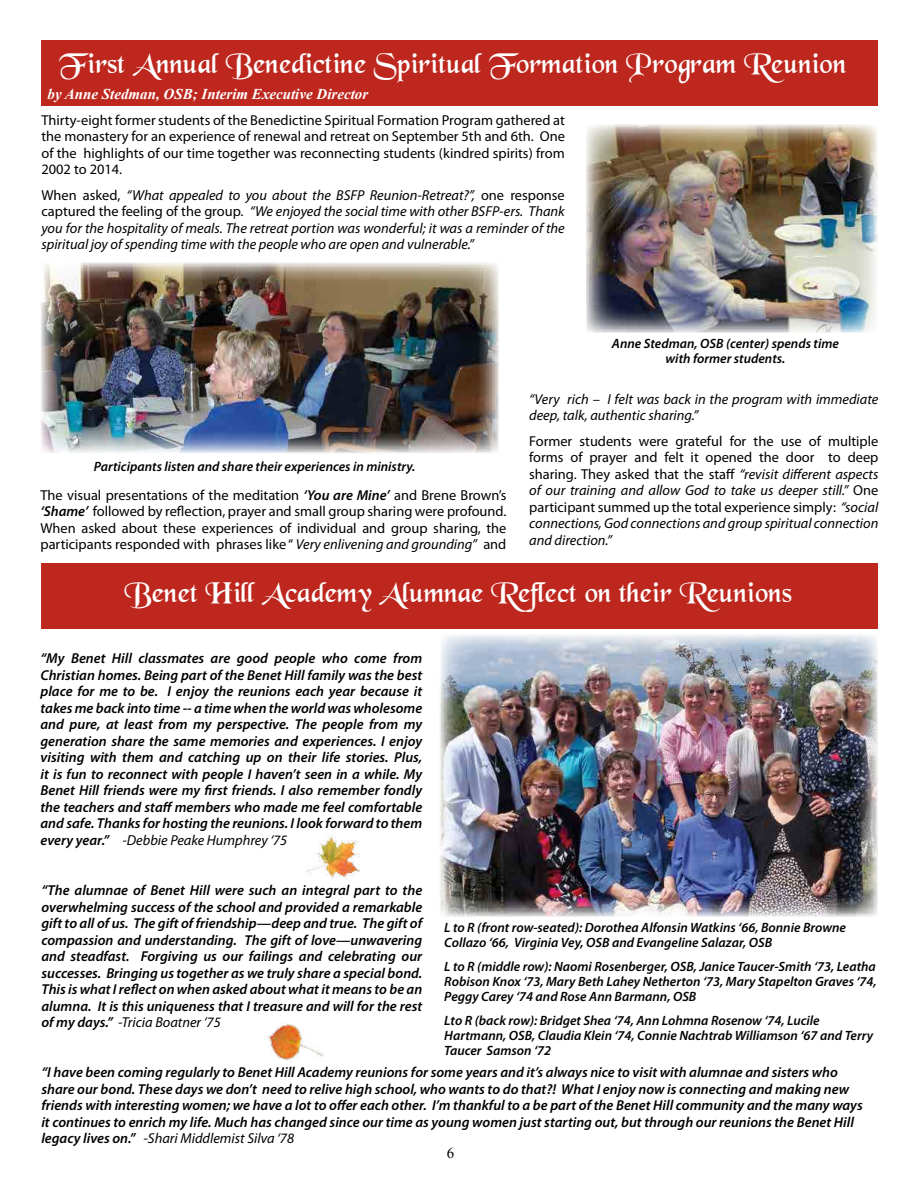
<style>
.page{position:relative;width:918px;height:1188px;background:#fff}
.page>*{position:absolute;margin:0;border:0;box-sizing:border-box;transform-origin:0 0}
.t1{font:30px "Black Chancery";color:#fff}
.t2{font:italic 700 15px "Times New Roman";color:#fff}
.t3{font:15px "Times New Roman";color:#000}
.t4{font:italic 600 14.4px/16.5px "Myriad Pro";color:#000;text-align:justify}
.t5{font:14.4px/16.5px "Myriad Pro";color:#000;text-align:justify}
.t6{font:italic 14.4px/16.5px "Myriad Pro";color:#000}
.t7{font:italic 600 13.5px/15px "Myriad Pro";color:#000}
.s1{font-style:normal}
.s2{font-weight:600;font-style:italic}
.s3{font-style:italic}
.s4{font-weight:400}
</style>
<div class="page">
<div style="left:41px;top:40px;width:837px;height:66px;background:#be271e"></div>
<div style="left:41px;top:563px;width:837px;height:66px;background:#be271e"></div>
<img style="left:440px;top:635px;width:438px;height:282px">
<img style="left:586px;top:124px;width:292px;height:209px">
<img style="left:41px;top:263px;width:458px;height:190px">
<img style="left:264px;top:1022px;width:60px;height:41px">
<img style="left:307px;top:835px;width:52px;height:45px">
<h1 class="t1" style="left:59px;top:52px;width:789px">First Annual Benedictine Spiritual Formation Program Reunion</h1>
<p class="t2" style="left:48px;top:84px;width:322px">by Anne Stedman, OSB; Interim Executive Director</p>
<p class="t5" style="left:41px;top:111px;width:525px">Thirty-eight former students of the Benedictine Spiritual Formation Program gathered at the monastery for an experience of renewal and retreat on September 5th and 6th. One of the highlights of our time together was reconnecting students (kindred spirits) from 2002 to 2014.</p>
<p class="t6" style="left:41px;top:186px;width:525px;text-align:justify"><span class="s1">When asked,</span> “What appealed to you about the BSFP Reunion-Retreat?”, <span class="s1">one response captured the feeling of the group.</span> “We enjoyed the social time with other BSFP-ers. Thank you for the hospitality of meals. The retreat portion was wonderful; it was a reminder of the spiritual joy of spending time with the people who are open and vulnerable.”</p>
<p class="t7" style="left:612px;top:336px;width:229px;text-align:center">Anne Stedman, OSB (center) spends time with former students.</p>
<p class="t7" style="left:94px;top:459px;width:323px">Participants listen and share their experiences in ministry.</p>
<p class="t5" style="left:40px;top:486px;width:468px">The visual presentations of the meditation <span class="s2">‘You are Mine’</span> and Brene Brown’s <span class="s2">‘Shame’</span> followed by reflection, prayer and small group sharing were profound.<br>When asked about these experiences of individual and group sharing, the participants responded with phrases like “ <span class="s3">Very enlivening and grounding”</span> and</p>
<p class="t6" style="left:529px;top:390px;width:351px">“Very rich – I felt was back in the program with immediate deep, talk, authentic sharing.”</p>
<p class="t5" style="left:529px;top:432px;width:351px">Former students were grateful for the use of multiple forms of prayer and felt it opened the door to deep sharing. They asked that the staff <span class="s3">“revisit different aspects of our training and allow God to take us deeper still.”</span> One participant summed up the total experience simply: <span class="s3">“social connections, God connections and group spiritual connection and direction.”</span></p>
<h1 class="t1" style="left:124px;top:582px;width:669px">Benet Hill Academy Alumnae Reflect on their Reunions</h1>
<p class="t4" style="left:40px;top:650px;width:383px">“My Benet Hill classmates are good people who come from Christian homes. Being part of the Benet Hill family was the best place for me to be. I enjoy the reunions each year because it takes me back into time -- a time when the world was wholesome and pure, at least from my perspective. The people from my generation share the same memories and experiences. I enjoy visiting with them and catching up on their life stories. Plus, it is fun to reconnect with people I haven’t seen in a while. My Benet Hill friends were my first friends. I also remember fondly the teachers and staff members who made me feel comfortable and safe. Thanks for hosting the reunions. I look forward to them every year.” <span class="s4">-Debbie Peake Humphrey ‘75</span></p>
<p class="t4" style="left:41px;top:882px;width:382px">“The alumnae of Benet Hill were such an integral part to the overwhelming success of the school and provided a remarkable gift to all of us. The gift of friendship—deep and true. The gift of compassion and understanding. The gift of love—unwavering and steadfast. Forgiving us our failings and celebrating our successes. Bringing us together as we truly share a special bond.<br>This is what I reflect on when asked about what it means to be an alumna. It is this uniqueness that I treasure and will for the rest of my days.” <span class="s4">-Tricia Boatner ‘75</span></p>
<p class="t7" style="left:444px;top:920px;width:403px">L to R (front row-seated): Dorothea Alfonsin Watkins ‘66, Bonnie Browne<br>Collazo ‘66, Virginia Vey, OSB and Evangeline Salazar, OSB</p>
<p class="t7" style="left:444px;top:959px;width:434px;text-align:justify">L to R (middle row): Naomi Rosenberger, OSB, Janice Taucer-Smith ‘73, Leatha Robison Knox ‘73, Mary Beth Lahey Netherton ‘73, Mary Stapelton Graves ‘74, Peggy Carey ‘74 and Rose Ann Barmann, OSB</p>
<p class="t7" style="left:444px;top:1013px;width:430px">Lto R (back row): Bridget Shea ‘74, Ann Lohmna Rosenow ‘74, Lucile<br>Hartmann, OSB, Claudia Klein ‘74, Connie Nachtrab Williamson ‘67 and Terry<br>Taucer Samson ‘72</p>
<p class="t4" style="left:41px;top:1064px;width:823px;text-align:left">“I have been coming regularly to Benet Hill Academy reunions for some years and it’s always nice to visit with alumnae and sisters who share our bond. These days we don’t need to relive high school, who wants to do that?! What I enjoy now is connecting and making new friends with interesting women; we have a lot to offer each other. I’m thankful to a be part of the Benet Hill community and the many ways it continues to enrich my life. Much has changed since our time as young women just starting out, but through our reunions the Benet Hill legacy lives on.” <span class="s4">-Shari Middlemist Silva ‘78</span></p>
<p class="t3" style="left:447px;top:1143px;width:9px">6</p>
</div>
